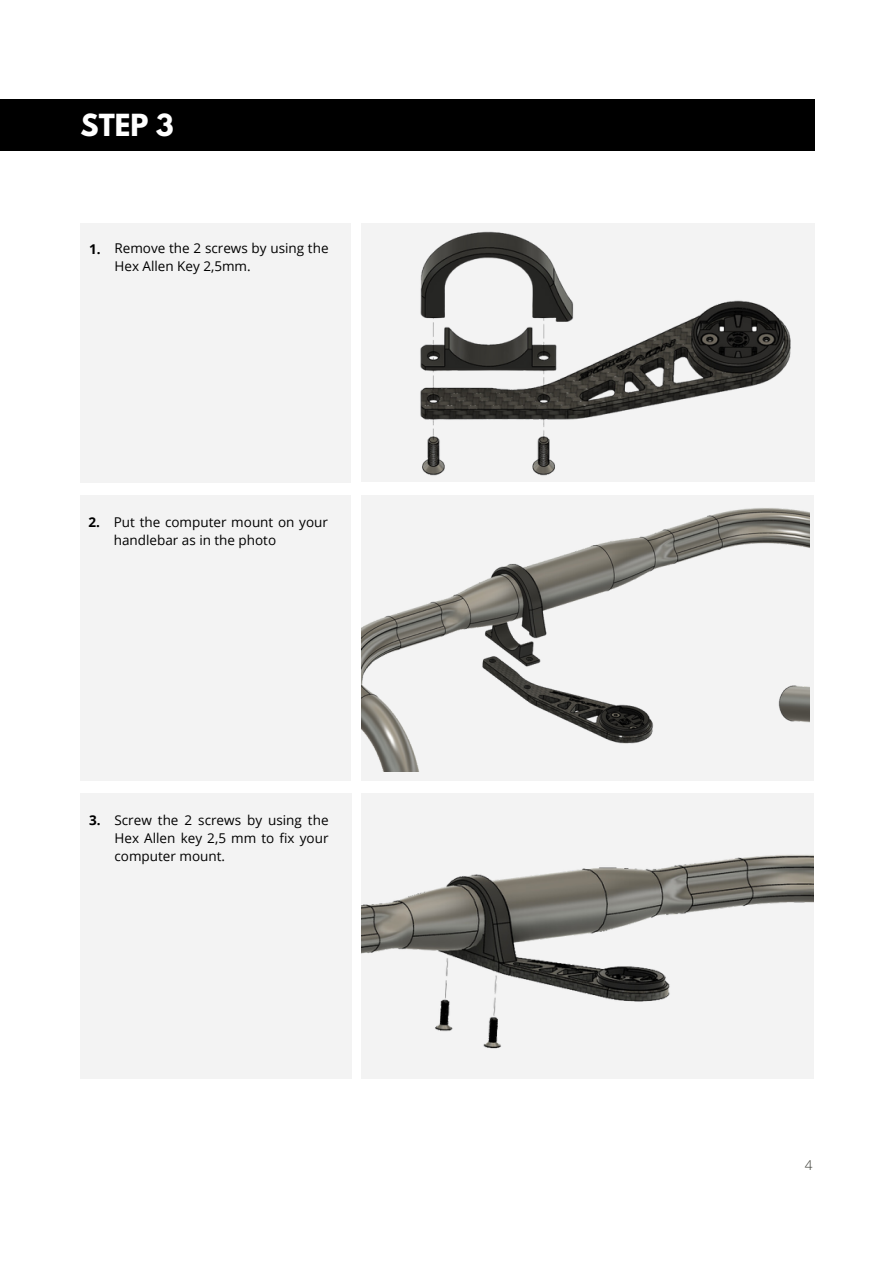
<style>
.page{position:relative;width:893px;height:1264px;background:#fff}
.page>*{position:absolute;margin:0;border:0;box-sizing:border-box;transform-origin:0 0}
.t1{font:700 27px "League Spartan";color:#fff}
.t2{font:13.5px/18px "Open Sans";color:#000}
.t3{font:700 13.5px "Open Sans";color:#000}
.t4{font:300 13.5px "Open Sans";color:#2f3029}
</style>
<div class="page">
<div style="left:0;top:99px;width:814px;height:52px;background:#000"></div>
<div style="left:361px;top:223px;width:454px;height:259px;background:#f3f3f3"></div>
<div style="left:361px;top:495px;width:453px;height:285px;background:#f3f3f3"></div>
<div style="left:80px;top:223px;width:270px;height:259px;background:#f3f3f3"></div>
<div style="left:80px;top:495px;width:270px;height:285px;background:#f3f3f3"></div>
<div style="left:80px;top:793px;width:271px;height:285px;background:#f3f3f3"></div>
<img style="left:420px;top:231px;width:371px;height:245px">
<img style="left:361px;top:508px;width:448px;height:242px">
<img style="left:361px;top:750px;width:452px;height:328px">
<p class="t1" style="left:81px;top:112px;width:95px">STEP 3</p>
<p class="t3" style="left:89px;top:239px;width:13px">1.</p>
<p class="t2" style="left:114px;top:238px;width:215px">Remove the 2 screws by using the<br>Hex Allen Key 2,5mm.</p>
<p class="t3" style="left:89px;top:512px;width:13px">2.</p>
<p class="t2" style="left:114px;top:513px;width:215px">Put the computer mount on your handlebar as in the photo</p>
<p class="t3" style="left:89px;top:810px;width:13px">3.</p>
<p class="t2" style="left:114px;top:811px;width:215px;text-align:justify">Screw the 2 screws by using the Hex Allen key 2,5 mm to fix your computer mount.</p>
<p class="t4" style="left:804px;top:1155px;width:9px">4</p>
</div>
